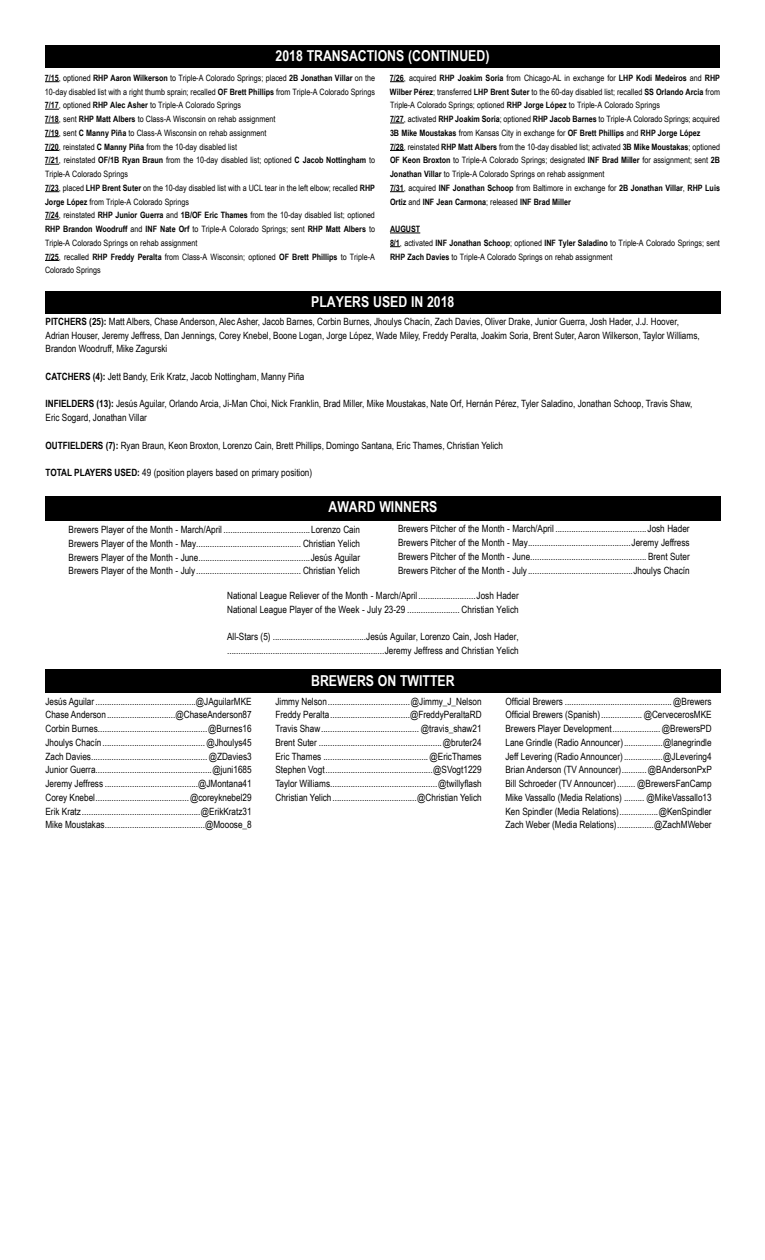
<style>
.page{position:relative;width:765px;height:1260px;background:#fff}
.page>*{position:absolute;margin:0;border:0;box-sizing:border-box;transform-origin:0 0}
.t1{font:700 15px "Arial Narrow";color:#fff}
.t2{font:10px/13.8px "Arial Narrow";color:#000;text-align:justify}
.t3{font:8.75px/13.8px "Arial Narrow";color:#000}
.s1{font-weight:700}
</style>
<div class="page">
<div style="left:45px;top:670px;width:676px;height:23px;background:#000"></div>
<div style="left:45px;top:291px;width:676px;height:23px;background:#000"></div>
<div style="left:45px;top:496px;width:676px;height:25px;background:#000"></div>
<div style="left:45px;top:45px;width:675px;height:23px;background:#000"></div>
<svg style="left:45px;top:81px;width:14px;height:1px"></svg>
<svg style="left:45px;top:109px;width:14px;height:1px"></svg>
<svg style="left:45px;top:123px;width:14px;height:1px"></svg>
<svg style="left:45px;top:136px;width:14px;height:1px"></svg>
<svg style="left:45px;top:150px;width:14px;height:1px"></svg>
<svg style="left:45px;top:164px;width:14px;height:1px"></svg>
<svg style="left:45px;top:191px;width:14px;height:1px"></svg>
<svg style="left:45px;top:219px;width:14px;height:1px"></svg>
<svg style="left:45px;top:260px;width:14px;height:1px"></svg>
<svg style="left:390px;top:81px;width:14px;height:1px"></svg>
<svg style="left:390px;top:123px;width:14px;height:1px"></svg>
<svg style="left:390px;top:150px;width:14px;height:1px"></svg>
<svg style="left:390px;top:191px;width:14px;height:1px"></svg>
<hr style="left:390px;top:233px;width:30px;height:1px;background:#000">
<h1 class="t1" style="left:276px;top:50px;width:215px">2018 TRANSACTIONS (CONTINUED)</h1>
<p class="t3" style="left:45px;top:72px;width:332px"><span class="s1">7/15</span>, optioned <span class="s1">RHP Aaron Wilkerson</span> to Triple-A Colorado Springs; placed <span class="s1">2B Jonathan Villar</span> on the 10-day disabled list with a right thumb sprain; recalled <span class="s1">OF Brett Phillips</span> from Triple-A Colorado Springs <span class="s1">7/17</span>, optioned <span class="s1">RHP Alec Asher</span> to Triple-A Colorado Springs<br><span class="s1">7/18</span>, sent <span class="s1">RHP Matt Albers</span> to Class-A Wisconsin on rehab assignment<br><span class="s1">7/19</span>, sent <span class="s1">C Manny Piña</span> to Class-A Wisconsin on rehab assignment<br><span class="s1">7/20</span>, reinstated <span class="s1">C Manny Piña</span> from the 10-day disabled list<br><span class="s1">7/21</span>, reinstated <span class="s1">OF/1B Ryan Braun</span> from the 10-day disabled list; optioned <span class="s1">C Jacob Nottingham</span> to Triple-A Colorado Springs<br><span class="s1">7/23</span>, placed <span class="s1">LHP Brent Suter</span> on the 10-day disabled list with a UCL tear in the left elbow; recalled <span class="s1">RHP Jorge López</span> from Triple-A Colorado Springs<br><span class="s1">7/24</span>, reinstated <span class="s1">RHP Junior Guerra</span> and <span class="s1">1B/OF Eric Thames</span> from the 10-day disabled list; optioned <span class="s1">RHP Brandon Woodruff</span> and <span class="s1">INF Nate Orf</span> to Triple-A Colorado Springs; sent <span class="s1">RHP Matt Albers</span> to Triple-A Colorado Springs on rehab assignment<br><span class="s1">7/25</span>, recalled <span class="s1">RHP Freddy Peralta</span> from Class-A Wisconsin; optioned <span class="s1">OF Brett Phillips</span> to Triple-A Colorado Springs</p>
<p class="t3" style="left:390px;top:72px;width:332px"><span class="s1">7/26</span>, acquired <span class="s1">RHP Joakim Soria</span> from Chicago-AL in exchange for <span class="s1">LHP Kodi Medeiros</span> and <span class="s1">RHP Wilber Pérez</span>; transferred <span class="s1">LHP Brent Suter</span> to the 60-day disabled list; recalled <span class="s1">SS Orlando Arcia</span> from Triple-A Colorado Springs; optioned <span class="s1">RHP Jorge López</span> to Triple-A Colorado Springs<br><span class="s1">7/27</span>, activated <span class="s1">RHP Joakim Soria</span>; optioned <span class="s1">RHP Jacob Barnes</span> to Triple-A Colorado Springs; acquired <span class="s1">3B Mike Moustakas</span> from Kansas City in exchange for <span class="s1">OF Brett Phillips</span> and <span class="s1">RHP Jorge López<br>7/28</span>, reinstated <span class="s1">RHP Matt Albers</span> from the 10-day disabled list; activated <span class="s1">3B Mike Moustakas</span>; optioned <span class="s1">OF Keon Broxton</span> to Triple-A Colorado Springs; designated <span class="s1">INF Brad Miller</span> for assignment; sent <span class="s1">2B Jonathan Villar</span> to Triple-A Colorado Springs on rehab assignment<br><span class="s1">7/31</span>, acquired <span class="s1">INF Jonathan Schoop</span> from Baltimore in exchange for <span class="s1">2B Jonathan Villar</span>, <span class="s1">RHP Luis Ortiz</span> and <span class="s1">INF Jean Carmona</span>; released <span class="s1">INF Brad Miller</span></p>
<p class="t3" style="left:390px;top:223px;width:331px"><span class="s1">AUGUST<br>8/1</span>, activated <span class="s1">INF Jonathan Schoop</span>; optioned <span class="s1">INF Tyler Saladino</span> to Triple-A Colorado Springs; sent<br><span class="s1">RHP Zach Davies</span> to Triple-A Colorado Springs on rehab assignment</p>
<h1 class="t1" style="left:311px;top:296px;width:145px">PLAYERS USED IN 2018</h1>
<p class="t2" style="left:46px;top:315px;width:656px;text-align:left"><span class="s1">PITCHERS (25):</span> Matt Albers, Chase Anderson, Alec Asher, Jacob Barnes, Corbin Burnes, Jhoulys Chacín, Zach Davies, Oliver Drake, Junior Guerra, Josh Hader, J.J. Hoover,<br>Adrian Houser, Jeremy Jeffress, Dan Jennings, Corey Knebel, Boone Logan, Jorge López, Wade Miley, Freddy Peralta, Joakim Soria, Brent Suter, Aaron Wilkerson, Taylor Williams,<br>Brandon Woodruff, Mike Zagurski</p>
<p class="t2" style="left:46px;top:370px;width:261px"><span class="s1">CATCHERS (4):</span> Jett Bandy, Erik Kratz, Jacob Nottingham, Manny Piña</p>
<p class="t2" style="left:46px;top:398px;width:649px"><span class="s1">INFIELDERS (13):</span> Jesús Aguilar, Orlando Arcia, Ji-Man Choi, Nick Franklin, Brad Miller, Mike Moustakas, Nate Orf, Hernán Pérez, Tyler Saladino, Jonathan Schoop, Travis Shaw,<br>Eric Sogard, Jonathan Villar</p>
<p class="t2" style="left:46px;top:439px;width:459px"><span class="s1">OUTFIELDERS (7):</span> Ryan Braun, Keon Broxton, Lorenzo Cain, Brett Phillips, Domingo Santana, Eric Thames, Christian Yelich</p>
<p class="t2" style="left:46px;top:467px;width:268px"><span class="s1">TOTAL PLAYERS USED:</span> 49 (position players based on primary position)</p>
<h1 class="t1" style="left:328px;top:501px;width:110px">AWARD WINNERS</h1>
<p class="t2" style="left:69px;top:524px;width:293px">Brewers Player of the Month - March/April ......................................Lorenzo Cain Brewers Player of the Month - May .............................................. Christian Yelich Brewers Player of the Month - June .................................................Jesús Aguilar Brewers Player of the Month - July .............................................. Christian Yelich</p>
<p class="t2" style="left:398px;top:523px;width:293px">Brewers Pitcher of the Month - March/April ........................................Josh Hader Brewers Pitcher of the Month - May .............................................Jeremy Jeffress Brewers Pitcher of the Month - June ................................................... Brent Suter Brewers Pitcher of the Month - July ..............................................Jhoulys Chacín</p>
<p class="t2" style="left:227px;top:589px;width:293px">National League Reliever of the Month - March/April .........................Josh Hader<br>National League Player of the Week - July 23-29 ....................... Christian Yelich</p>
<p class="t2" style="left:227px;top:631px;width:293px">All-Stars (5) .........................................Jesús Aguilar, Lorenzo Cain, Josh Hader, .....................................................................Jeremy Jeffress and Christian Yelich</p>
<h1 class="t1" style="left:311px;top:675px;width:145px">BREWERS ON TWITTER</h1>
<p class="t2" style="left:45px;top:695px;width:208px">Jesús Aguilar ............................................@JAguilarMKE Chase Anderson ..............................@ChaseAnderson87<br>Corbin Burnes ................................................@Burnes16<br>Jhoulys Chacín ............................................. @Jhoulys45<br>Zach Davies ................................................... @ZDavies3<br>Junior Guerra ...................................................@juni1685<br>Jeremy Jeffress .........................................@JMontana41<br>Corey Knebel .........................................@coreyknebel29<br>Erik Kratz ....................................................@ErikKratz31<br>Mike Moustakas ............................................@Mooose_8</p>
<p class="t2" style="left:275px;top:695px;width:208px">Jimmy Nelson ....................................@Jimmy_J_Nelson Freddy Peralta ...................................@FreddyPeraltaRD Travis Shaw ........................................... @travis_shaw21<br>Brent Suter ......................................................@bruter24<br>Eric Thames .............................................. @EricThames Stephen Vogt ...............................................@SVogt1229<br>Taylor Williams ...............................................@twillyflash Christian Yelich .....................................@Christian Yelich</p>
<p class="t2" style="left:505px;top:695px;width:208px">Official Brewers ............................................... @Brewers Official Brewers (Spanish) .................. @CervecerosMKE Brewers Player Development ..................... @BrewersPD Lane Grindle (Radio Announcer) .................@lanegrindle Jeff Levering (Radio Announcer) .................@JLevering4<br>Brian Anderson (TV Announcer) ...........@BAndersonPxP Bill Schroeder (TV Announcer) ........ @BrewersFanCamp Mike Vassallo (Media Relations) ......... @MikeVassallo13<br>Ken Spindler (Media Relations) .................@KenSpindler Zach Weber (Media Relations) ................@ZachMWeber</p>
</div>
